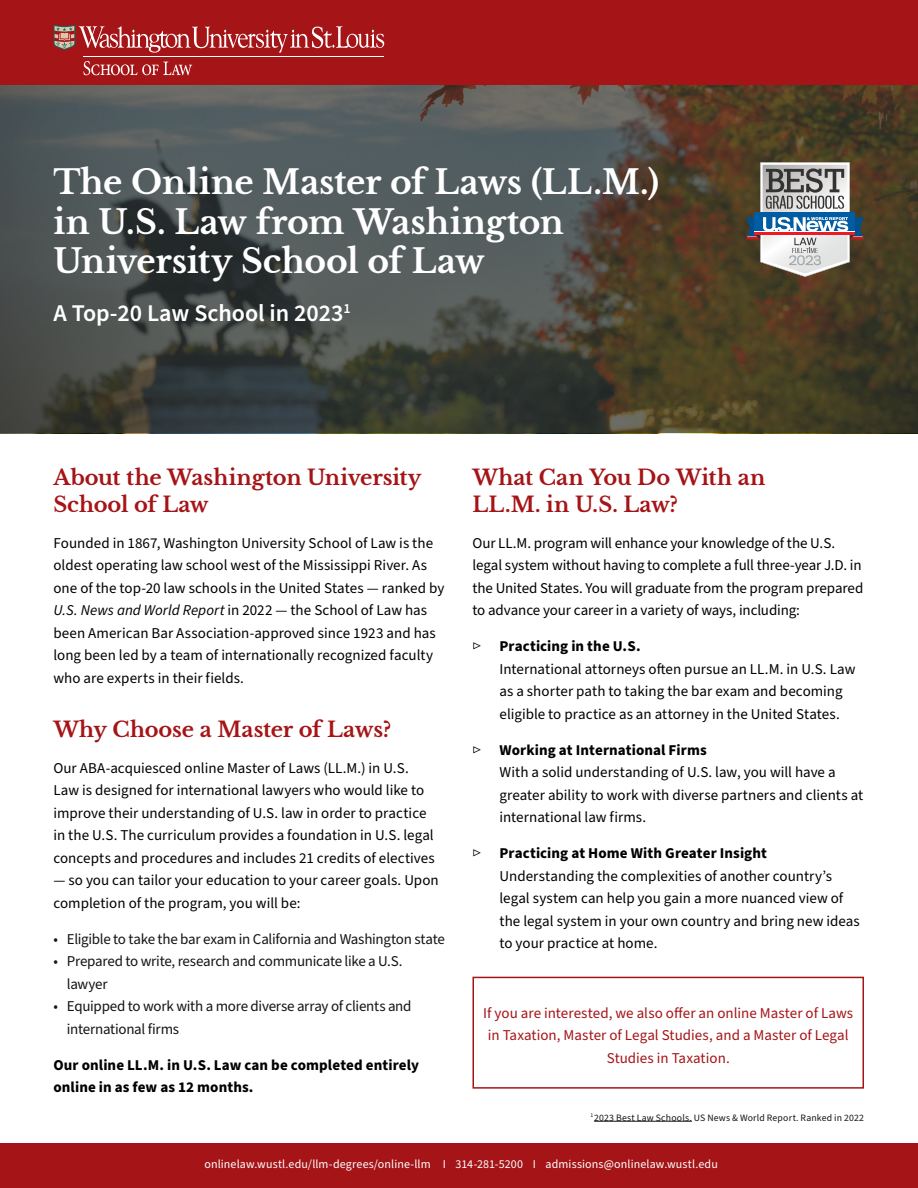
<style>
.page{position:relative;width:918px;height:1188px;background:#fff}
.page>*{position:absolute;margin:0;border:0;box-sizing:border-box;transform-origin:0 0}
.t1{font:700 33px/39.6px "Libre Baskerville";letter-spacing:-.01em;color:#fff}
.t2{font:600 24px "Source Sans Pro";color:#fff}
.t3{font:700 21px/27px "Libre Baskerville";letter-spacing:-.005em;color:#a51417}
.t4{font:15px/22.5px "Source Sans Pro";color:#000}
.t5{font:15px/22.5px "Source Sans Pro";letter-spacing:-.02em;color:#141414}
.t6{font:15px/22.5px "Source Sans Pro";color:#a51417;text-align:center}
.t7{font:700 15px/22.5px "Source Sans Pro";letter-spacing:.005em;color:#000}
.t8{font:12px "Source Sans Pro";letter-spacing:.01em;color:#fff}
.t9{font:9.75px "Source Sans Pro";letter-spacing:.02em;color:#141414}
.s1{font-style:italic}
.s2{font-weight:700}
</style>
<div class="page">
<div style="left:0;top:0;width:918px;height:100px;background:#a51417"></div>
<div style="left:0;top:1143px;width:918px;height:45px;background:#a51417"></div>
<svg style="left:83px;top:61px;width:109px;height:14px"></svg>
<hr style="left:83px;top:56px;width:301px;height:1px;background:#fff">
<svg style="left:54px;top:25px;width:330px;height:28px"></svg>
<svg style="left:0;top:85px;width:918px;height:348px;background:#4f4431"></svg>
<svg style="left:0;top:120px;width:608px;height:314px;background:#474d4b"></svg>
<hr style="left:594px;top:1121px;width:98px;height:1px;background:#141414">
<div style="left:472px;top:977px;width:392px;height:112px;border:2px solid #a51417"></div>
<svg style="left:746px;top:162px;width:118px;height:115px"></svg>
<h1 class="t1" style="left:53px;top:162px;width:607px">The Online Master of Laws (LL.M.) in U.S. Law from Washington<br>University School of Law</h1>
<h2 class="t2" style="left:53px;top:297px;width:299px">A Top-20 Law School in 2023<sup>1</sup></h2>
<h3 class="t3" style="left:53px;top:464px;width:370px">About the Washington University<br>School of Law</h3>
<p class="t4" style="left:53px;top:532px;width:392px">Founded in 1867, Washington University School of Law is the oldest operating law school west of the Mississippi River. As one of the top-20 law schools in the United States — ranked by <span class="s1">U.S. News and World Report</span> in 2022 — the School of Law has been American Bar Association-approved since 1923 and has long been led by a team of internationally recognized faculty who are experts in their fields.</p>
<h3 class="t3" style="left:53px;top:716px;width:339px">Why Choose a Master of Laws?</h3>
<p class="t4" style="left:53px;top:757px;width:383px">Our ABA-acquiesced online Master of Laws (LL.M.) in U.S.<br>Law is designed for international lawyers who would like to improve their understanding of U.S. law in order to practice in the U.S. The curriculum provides a foundation in U.S. legal concepts and procedures and includes 21 credits of electives</p>
<p class="t4" style="left:53px;top:870px;width:387px">— so you can tailor your education to your career goals. Upon completion of the program, you will be:</p>
<p class="t5" style="left:53px;top:928px;width:393px">• Eligible to take the bar exam in California and Washington state</p>
<p class="t5" style="left:67px;top:951px;width:337px;text-indent:-14px">• Prepared to write, research and communicate like a U.S. lawyer</p>
<p class="t5" style="left:67px;top:996px;width:346px;text-indent:-14px">• Equipped to work with a more diverse array of clients and international firms</p>
<p class="t7" style="left:53px;top:1054px;width:367px">Our online LL.M. in U.S. Law can be completed entirely online in as few as 12 months.</p>
<h3 class="t3" style="left:472px;top:464px;width:294px">What Can You Do With an<br>LL.M. in U.S. Law?</h3>
<p class="t4" style="left:472px;top:532px;width:392px">Our LL.M. program will enhance your knowledge of the U.S. legal system without having to complete a full three-year J.D. in the United States. You will graduate from the program prepared to advance your career in a variety of ways, including:</p>
<p class="t4" style="left:500px;top:636px;width:358px;text-indent:-27px">▷ <span class="s2">Practicing in the U.S.<br></span>International attorneys often pursue an LL.M. in U.S. Law as a shorter path to taking the bar exam and becoming eligible to practice as an attorney in the United States.</p>
<p class="t4" style="left:500px;top:739px;width:365px;text-indent:-27px">▷ <span class="s2">Working at International Firms<br></span>With a solid understanding of U.S. law, you will have a greater ability to work with diverse partners and clients at international law firms.</p>
<p class="t4" style="left:500px;top:843px;width:362px;text-indent:-27px">▷ <span class="s2">Practicing at Home With Greater Insight </span>Understanding the complexities of another country’s legal system can help you gain a more nuanced view of the legal system in your own country and bring new ideas to your practice at home.</p>
<p class="t6" style="left:483px;top:1002px;width:371px">If you are interested, we also offer an online Master of Laws in Taxation, Master of Legal Studies, and a Master of Legal<br>Studies in Taxation.</p>
<p class="t9" style="left:591px;top:1111px;width:275px"><sup>1</sup>2023 Best Law Schools. US News &amp; World Report. Ranked in 2022</p>
<p class="t8" style="left:204px;top:1156px;width:515px">onlinelaw.wustl.edu/llm-degrees/online-llm I 314-281-5200 I admissions@onlinelaw.wustl.edu</p>
</div>
